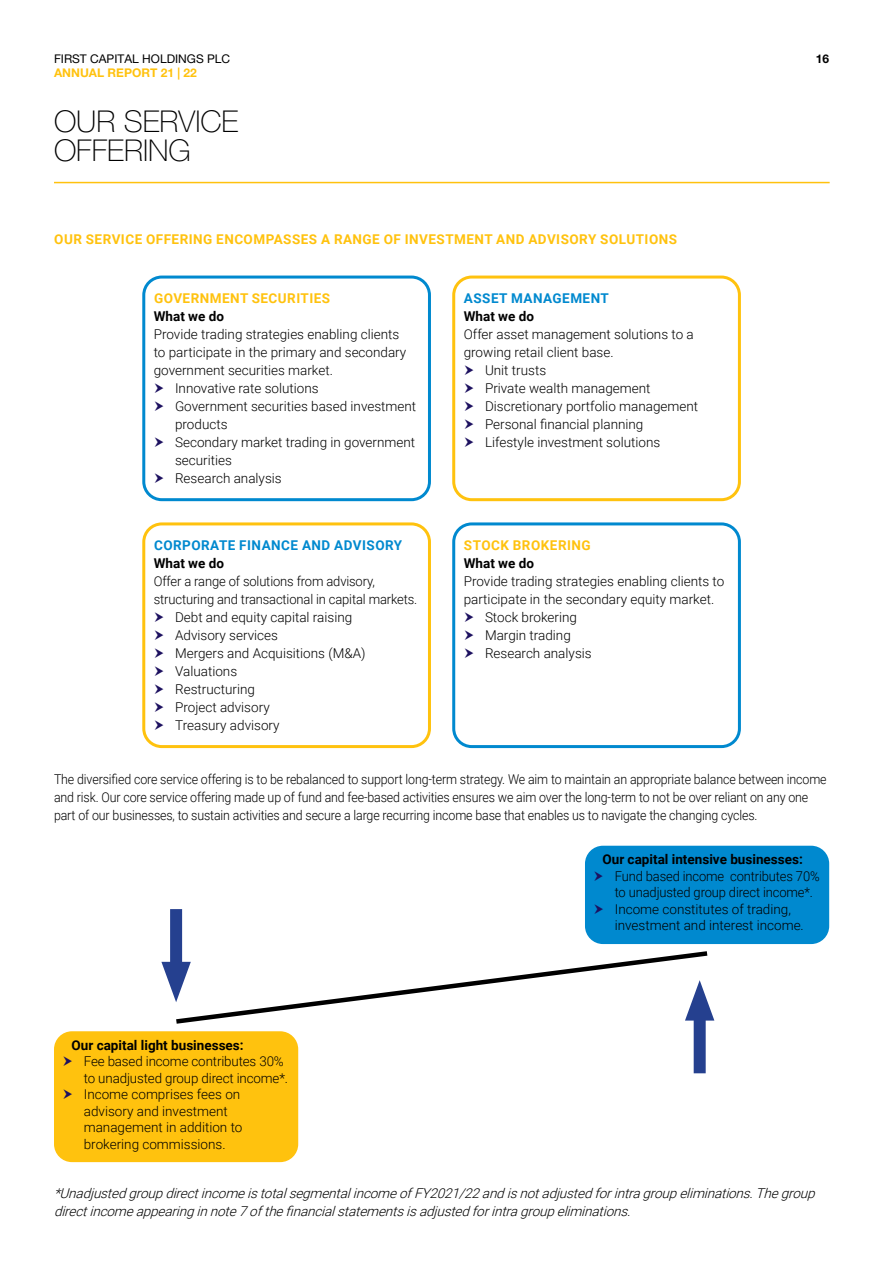
<style>
.page{position:relative;width:893px;height:1263px;background:#fff}
.page>*{position:absolute;margin:0;border:0;box-sizing:border-box;transform-origin:0 0}
.t1{font:100 30.15px/28.5px "Helvetica Neue LT Pro";color:#000}
.t2{font:300 13.5px/16.5px "Roboto";color:#000}
.t3{font:300 13.5px/18px "Roboto";color:#000;scale:.92 1}
.t4{font:italic 300 13.5px/18px "Roboto";color:#000}
.t5{font:300 13.5px/16.5px "Roboto";color:#000;scale:.96 1}
.t6{font:700 13.5px "Roboto";letter-spacing:.035em;color:#ffc20e}
.t7{font:700 13.5px "Roboto";color:#000}
.t8{font:700 13.5px "Roboto";letter-spacing:.035em;color:#0089cf}
.t9{font:12px "Helvetica Neue LT Pro";color:#000}
.t10{font:700 12px "Helvetica Neue LT Pro";color:#ffc20e}
.t11{font:700 12px "Helvetica Neue LT Pro";color:#000}
</style>
<div class="page">
<div style="left:142px;top:276px;width:289px;height:225px;border:3px solid #0089cf;border-radius:18px"></div>
<div style="left:142px;top:522px;width:289px;height:226px;border:3px solid #ffc20e;border-radius:18px"></div>
<div style="left:452px;top:276px;width:289px;height:225px;border:3px solid #ffc20e;border-radius:18px"></div>
<div style="left:452px;top:522px;width:289px;height:226px;border:3px solid #0089cf;border-radius:18px"></div>
<div style="left:54px;top:1031px;width:244px;height:131px;background:#ffc20e;border-radius:18px"></div>
<div style="left:585px;top:846px;width:244px;height:98px;background:#0089cf;border-radius:18px"></div>
<div style="left:170px;top:909px;width:12px;height:70px;background:#25408f"></div>
<div style="left:694px;top:1004px;width:12px;height:69px;background:#25408f"></div>
<svg style="left:161px;top:948px;width:553px;height:78px"></svg>
<hr style="left:54px;top:182px;width:776px;height:1px;background:#ffc20e">
<p class="t9" style="left:54px;top:51px;width:178px">FIRST CAPITAL HOLDINGS PLC</p>
<p class="t10" style="left:54px;top:65px;width:144px">ANNUAL REPORT 21 | 22</p>
<h1 class="t1" style="left:54px;top:107px;width:186px">OUR SERVICE<br>OFFERING</h1>
<p class="t6" style="left:54px;top:230px;width:624px">OUR SERVICE OFFERING ENCOMPASSES A RANGE OF INVESTMENT AND ADVISORY SOLUTIONS</p>
<p class="t6" style="left:154px;top:289px;width:178px">GOVERNMENT SECURITIES</p>
<p class="t7" style="left:154px;top:307px;width:72px">What we do</p>
<p class="t2" style="left:154px;top:326px;width:247px">Provide trading strategies enabling clients</p>
<p class="t2" style="left:154px;top:344px;width:254px">to participate in the primary and secondary</p>
<p class="t2" style="left:154px;top:362px;width:181px">government securities market.</p>
<p class="t2" style="left:175px;top:380px;width:145px">Innovative rate solutions</p>
<p class="t2" style="left:175px;top:398px;width:243px">Government securities based investment</p>
<p class="t2" style="left:175px;top:416px;width:54px">products</p>
<p class="t2" style="left:175px;top:434px;width:242px">Secondary market trading in government</p>
<p class="t2" style="left:175px;top:452px;width:58px">securities</p>
<p class="t2" style="left:175px;top:470px;width:108px">Research analysis</p>
<p class="t8" style="left:154px;top:536px;width:250px">CORPORATE FINANCE AND ADVISORY</p>
<p class="t7" style="left:154px;top:554px;width:72px">What we do</p>
<p class="t5" style="left:154px;top:573px;width:232px">Offer a range of solutions from advisory,</p>
<p class="t5" style="left:154px;top:591px;width:276px">structuring and transactional in capital markets.</p>
<p class="t2" style="left:175px;top:609px;width:179px">Debt and equity capital raising</p>
<p class="t2" style="left:175px;top:627px;width:104px">Advisory services</p>
<p class="t2" style="left:175px;top:645px;width:192px">Mergers and Acquisitions (M&amp;A)</p>
<p class="t2" style="left:175px;top:663px;width:64px">Valuations</p>
<p class="t2" style="left:175px;top:681px;width:81px">Restructuring</p>
<p class="t2" style="left:175px;top:699px;width:96px">Project advisory</p>
<p class="t2" style="left:175px;top:717px;width:106px">Treasury advisory</p>
<p class="t8" style="left:464px;top:289px;width:146px">ASSET MANAGEMENT</p>
<p class="t7" style="left:464px;top:307px;width:72px">What we do</p>
<p class="t2" style="left:464px;top:326px;width:232px">Offer asset management solutions to a</p>
<p class="t2" style="left:464px;top:344px;width:151px">growing retail client base.</p>
<p class="t2" style="left:485px;top:362px;width:63px">Unit trusts</p>
<p class="t2" style="left:485px;top:380px;width:167px">Private wealth management</p>
<p class="t2" style="left:485px;top:398px;width:215px">Discretionary portfolio management</p>
<p class="t2" style="left:485px;top:416px;width:160px">Personal financial planning</p>
<p class="t2" style="left:485px;top:434px;width:177px">Lifestyle investment solutions</p>
<p class="t6" style="left:464px;top:536px;width:128px">STOCK BROKERING</p>
<p class="t7" style="left:464px;top:554px;width:72px">What we do</p>
<p class="t2" style="left:464px;top:573px;width:262px">Provide trading strategies enabling clients to</p>
<p class="t2" style="left:464px;top:591px;width:252px">participate in the secondary equity market.</p>
<p class="t2" style="left:485px;top:609px;width:93px">Stock brokering</p>
<p class="t2" style="left:485px;top:627px;width:87px">Margin trading</p>
<p class="t2" style="left:485px;top:645px;width:108px">Research analysis</p>
<p class="t11" style="left:816px;top:51px;width:15px">16</p>
<p class="t3" style="left:54px;top:770px;width:841px">The diversified core service offering is to be rebalanced to support long-term strategy. We aim to maintain an appropriate balance between income and risk. Our core service offering made up of fund and fee-based activities ensures we aim over the long-term to not be over reliant on any one part of our businesses, to sustain activities and secure a large recurring income base that enables us to navigate the changing cycles.</p>
<p class="t7" style="left:72px;top:1036px;width:174px">Our capital light businesses:</p>
<p class="t2" style="left:84px;top:1053px;width:206px">Fee based income contributes 30% to unadjusted group direct income*.<br>Income comprises fees on advisory and investment management in addition to brokering commissions.</p>
<p class="t7" style="left:602px;top:850px;width:202px">Our capital intensive businesses:</p>
<p class="t5" style="left:615px;top:867px;width:215px">Fund based income contributes 70% to unadjusted group direct income*.<br>Income constitutes of trading, investment and interest income.</p>
<p class="t4" style="left:54px;top:1184px;width:767px">*UnadjustedgroupdirectincomeistotalsegmentalincomeofFY2021/22andisnotadjustedforintragroupeliminations.Thegroup directincomeappearinginnote7ofthefinancialstatementsisadjustedforintragroupeliminations.</p>
</div>
